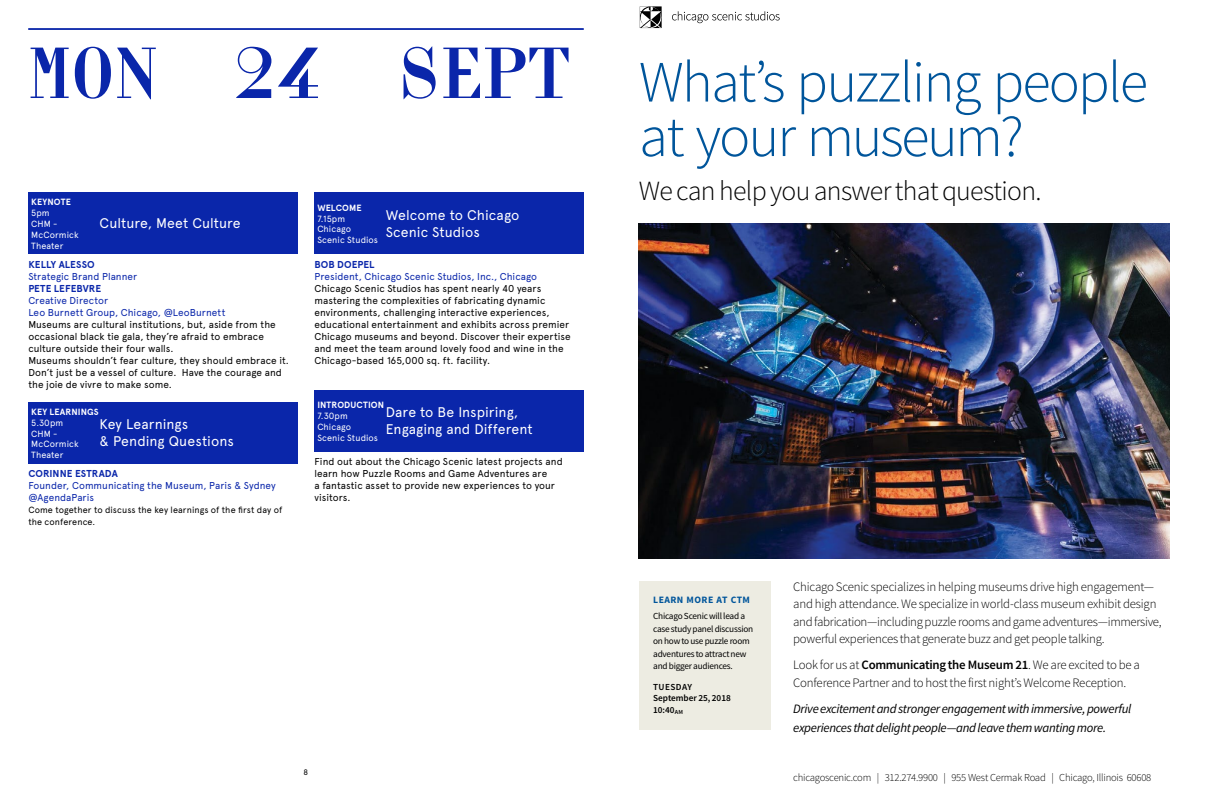
<style>
.page{position:relative;width:1224px;height:792px;background:#fff}
.page>*{position:absolute;margin:0;border:0;box-sizing:border-box;transform-origin:0 0}
.t1{font:70px "The W Clan RZA";letter-spacing:.01em;color:#0a26aa}
.t2{font:300 58.6px/54.5px "Source Sans Pro";letter-spacing:-.035em;color:#00559b}
.t3{font:300 27.8px "Source Sans Pro";letter-spacing:-.025em;color:#000}
.t4{font:14px/16.8px "Apercu";color:#fff}
.t5{font:300 12.8px/17.5px "Source Sans Pro";letter-spacing:-.015em;color:#000}
.t6{font:italic 12.8px/18.5px "Source Sans Pro";letter-spacing:-.025em;color:#000}
.t7{font:300 10.6px "Source Sans Pro";letter-spacing:-.02em;color:#000}
.t8{font:10px/12px "Apercu";letter-spacing:.005em;color:#000}
.t9{font:10px/12px "Apercu";letter-spacing:.005em;color:#0a26aa}
.t10{font:700 10px "Apercu";letter-spacing:.005em;color:#0a26aa}
.t11{font:700 9.8px "Source Sans Pro";letter-spacing:.045em;color:#00559b}
.t12{font:9.3px/12.6px "Source Sans Pro";letter-spacing:-.025em;color:#000}
.t13{font:600 9.3px/11.3px "Source Sans Pro";letter-spacing:-.005em;color:#000}
.t14{font:9px/10.8px "Apercu";letter-spacing:.01em;color:#fff}
.t15{font:9px/12px "Apercu";letter-spacing:.01em;color:#000}
.t16{font:700 9px "Apercu";letter-spacing:.01em;color:#fff}
.t17{font:8px "Apercu";color:#000}
.s1{font-size:6.2px}
.s2{font-weight:600}
</style>
<div class="page">
<hr style="left:28px;top:28px;width:556px;height:2px;background:#0a26aa">
<div style="left:315px;top:193px;width:71px;height:61px;background:#0a26aa"></div>
<div style="left:386px;top:193px;width:198px;height:61px;background:#0a26aa"></div>
<div style="left:28px;top:193px;width:72px;height:61px;background:#0a26aa"></div>
<div style="left:100px;top:193px;width:197px;height:61px;background:#0a26aa"></div>
<div style="left:315px;top:390px;width:71px;height:62px;background:#0a26aa"></div>
<div style="left:386px;top:390px;width:198px;height:62px;background:#0a26aa"></div>
<div style="left:28px;top:402px;width:72px;height:62px;background:#0a26aa"></div>
<div style="left:100px;top:402px;width:197px;height:62px;background:#0a26aa"></div>
<img style="left:639px;top:224px;width:530px;height:335px">
<div style="left:639px;top:581px;width:131px;height:149px;background:#edece2"></div>
<svg style="left:640px;top:6px;width:22px;height:22px"></svg>
<svg style="left:672px;top:11px;width:108px;height:12px"></svg>
<h1 class="t1" style="left:28px;top:30px;width:543px">MON 24 SEPT</h1>
<p class="t16" style="left:31px;top:197px;width:41px">KEYNOTE</p>
<p class="t14" style="left:31px;top:208px;width:49px">5pm<br>CHM -<br>McCormick<br>Theater</p>
<h3 class="t4" style="left:100px;top:215px;width:143px">Culture, Meet Culture</h3>
<p class="t10" style="left:28px;top:258px;width:68px">KELLY ALESSO</p>
<p class="t9" style="left:28px;top:270px;width:110px">Strategic Brand Planner</p>
<p class="t10" style="left:28px;top:282px;width:74px">PETE LEFEBVRE</p>
<p class="t9" style="left:28px;top:294px;width:199px">Creative Director<br>Leo Burnett Group, Chicago, @LeoBurnett</p>
<p class="t8" style="left:28px;top:318px;width:262px">Museums are cultural institutions, but, aside from the occasional black tie gala, they’re afraid to embrace culture outside their four walls.<br>Museums shouldn’t fear culture, they should embrace it.<br>Don’t just be a vessel of culture. Have the courage and the joie de vivre to make some.</p>
<p class="t16" style="left:31px;top:406px;width:69px">KEY LEARNINGS</p>
<p class="t14" style="left:31px;top:417px;width:49px">5.30pm<br>CHM -<br>McCormick<br>Theater</p>
<h3 class="t4" style="left:100px;top:416px;width:136px">Key Learnings<br>&amp; Pending Questions</h3>
<p class="t10" style="left:28px;top:468px;width:91px">CORINNE ESTRADA</p>
<p class="t9" style="left:28px;top:480px;width:249px">Founder, Communicating the Museum, Paris &amp; Sydney @AgendaParis</p>
<p class="t15" style="left:28px;top:504px;width:255px">Come together to discuss the key learnings of the first day of the conference.</p>
<p class="t16" style="left:317px;top:202px;width:46px">WELCOME</p>
<p class="t14" style="left:317px;top:213px;width:62px">7.15pm<br>Chicago<br>Scenic Studios</p>
<h3 class="t4" style="left:386px;top:207px;width:135px">Welcome to Chicago<br>Scenic Studios</h3>
<p class="t10" style="left:315px;top:258px;width:62px">BOB DOEPEL</p>
<p class="t9" style="left:315px;top:270px;width:224px">President, Chicago Scenic Studios, Inc., Chicago</p>
<p class="t8" style="left:315px;top:282px;width:258px">Chicago Scenic Studios has spent nearly 40 years mastering the complexities of fabricating dynamic environments, challenging interactive experiences, educational entertainment and exhibits across premier Chicago museums and beyond. Discover their expertise and meet the team around lovely food and wine in the Chicago-based 165,000 sq. ft. facility.</p>
<p class="t16" style="left:317px;top:400px;width:68px">INTRODUCTION</p>
<p class="t14" style="left:317px;top:411px;width:62px">7.30pm<br>Chicago<br>Scenic Studios</p>
<h3 class="t4" style="left:386px;top:404px;width:149px">Dare to Be Inspiring,<br>Engaging and Different</h3>
<p class="t8" style="left:315px;top:455px;width:250px">Find out about the Chicago Scenic latest projects and learn how Puzzle Rooms and Game Adventures are<br>a fantastic asset to provide new experiences to your visitors.</p>
<p class="t17" style="left:304px;top:768px;width:6px">8</p>
<h2 class="t2" style="left:639px;top:55px;width:511px">What’s puzzling people at your museum?</h2>
<h3 class="t3" style="left:639px;top:174px;width:404px">We can help you answer that question.</h3>
<p class="t11" style="left:653px;top:593px;width:98px">LEARN MORE AT CTM</p>
<p class="t12" style="left:653px;top:610px;width:102px">Chicago Scenic will lead a case study panel discussion on how to use puzzle room adventures to attract new and bigger audiences.</p>
<p class="t13" style="left:653px;top:681px;width:79px">TUESDAY<br>September 25, 2018</p>
<p class="t13" style="left:653px;top:705px;width:31px">10:40<span class="s1">AM</span></p>
<p class="t5" style="left:793px;top:578px;width:370px">Chicago Scenic specializes in helping museums drive high engagement— and high attendance. We specialize in world-class museum exhibit design and fabrication—including puzzle rooms and game adventures—immersive, powerful experiences that generate buzz and get people talking.</p>
<p class="t5" style="left:793px;top:656px;width:348px">Look for us at <span class="s2">Communicating the Museum 21</span>. We are excited to be a<br>Conference Partner and to host the first night’s Welcome Reception.</p>
<p class="t6" style="left:793px;top:700px;width:340px">Drive excitement and stronger engagement with immersive, powerful experiences that delight people—and leave them wanting more.</p>
<p class="t7" style="left:793px;top:771px;width:360px">chicagoscenic.com | 312.274.9900 | 955 West Cermak Road | Chicago, Illinois 60608</p>
</div>
